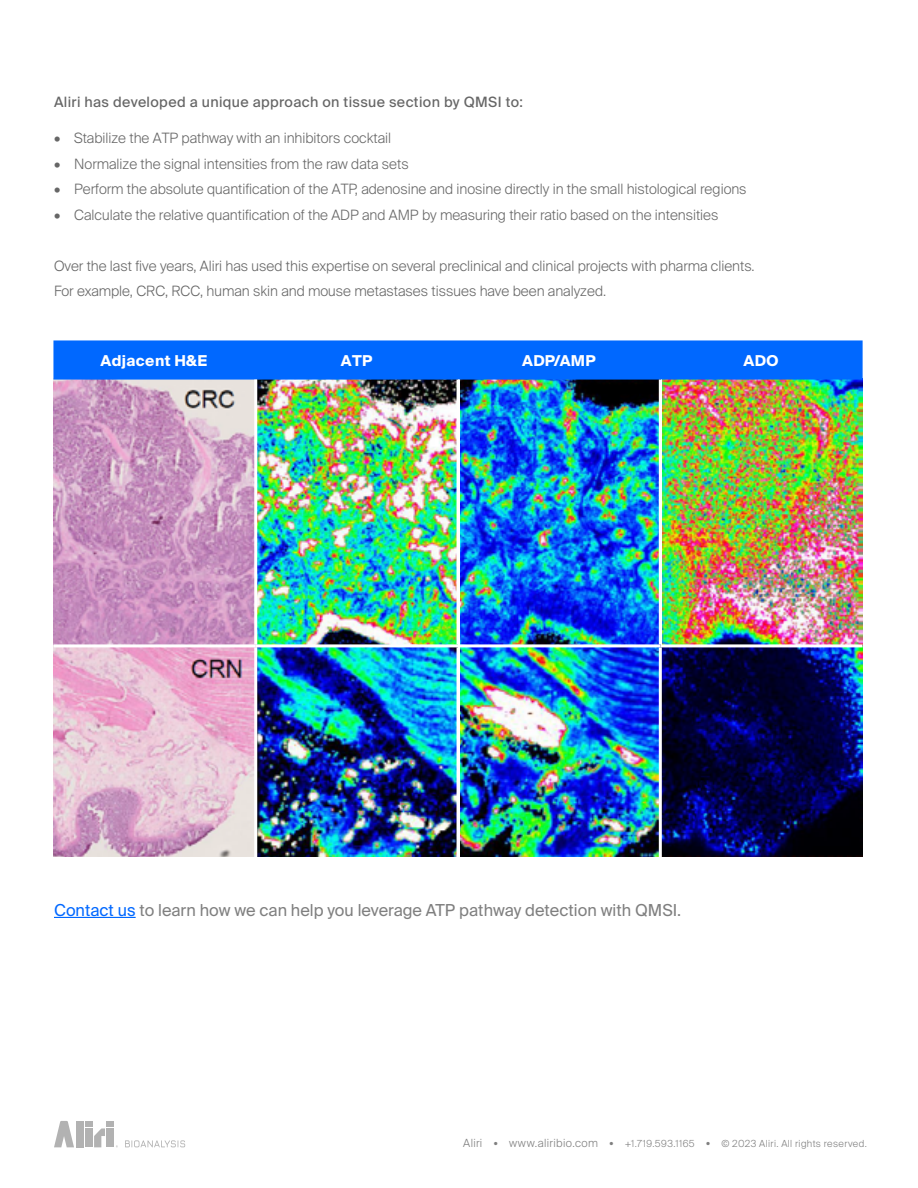
<style>
.page{position:relative;width:918px;height:1188px;background:#fff}
.page>*{position:absolute;margin:0;border:0;box-sizing:border-box;transform-origin:0 0}
.t1{font:16.5px "Suisse Intl";color:#7f7f7f}
.t2{font:700 15px "Suisse Intl";letter-spacing:.025em;color:#fff}
.t3{font:300 14.25px/25.5px "Suisse Intl";color:#666}
.t4{font:14.25px "Suisse Intl";letter-spacing:.025em;color:#666}
.t5{font:300 9.75px "Suisse Intl";letter-spacing:.04em;color:#7f7f7f}
.s1{color:#0068ff}
.s2{font-size:11.25px}
</style>
<div class="page">
<svg style="left:125px;top:1140px;width:60px;height:7px"></svg>
<div style="left:107px;top:1128px;width:7px;height:19px;background:#b2b2b2"></div>
<svg style="left:54px;top:1121px;width:20px;height:26px"></svg>
<div style="left:76px;top:1121px;width:7px;height:26px;background:#b2b2b2"></div>
<div style="left:85px;top:1128px;width:7px;height:19px;background:#b2b2b2"></div>
<svg style="left:94px;top:1128px;width:11px;height:19px"></svg>
<div style="left:85px;top:1121px;width:7px;height:6px;background:#b2b2b2"></div>
<div style="left:107px;top:1121px;width:7px;height:6px;background:#b2b2b2"></div>
<hr style="left:54px;top:917px;width:82px;height:1px;background:#0068ff">
<img style="left:460px;top:380px;width:402px;height:477px">
<img style="left:53px;top:380px;width:404px;height:477px">
<div style="left:53px;top:340px;width:810px;height:40px;background:#0068ff"></div>
<hr style="left:254px;top:380px;width:3px;height:264px;background:#fff">
<hr style="left:659px;top:380px;width:3px;height:264px;background:#fff">
<hr style="left:53px;top:644px;width:203px;height:3px;background:#fff">
<hr style="left:256px;top:644px;width:202px;height:3px;background:#fff">
<hr style="left:254px;top:647px;width:3px;height:212px;background:#fff">
<hr style="left:458px;top:644px;width:202px;height:3px;background:#fff">
<hr style="left:660px;top:644px;width:203px;height:3px;background:#fff">
<hr style="left:659px;top:647px;width:3px;height:212px;background:#fff">
<p class="t4" style="left:54px;top:94px;width:471px">Aliri has developed a unique approach on tissue section by QMSI to:</p>
<p class="t3" style="left:54px;top:126px;width:339px">• Stabilize the ATP pathway with an inhibitors cocktail</p>
<p class="t3" style="left:54px;top:151px;width:356px">• Normalize the signal intensities from the raw data sets</p>
<p class="t3" style="left:54px;top:177px;width:694px">• Perform the absolute quantification of the ATP, adenosine and inosine directly in the small histological regions</p>
<p class="t3" style="left:54px;top:202px;width:666px">• Calculate the relative quantification of the ADP and AMP by measuring their ratio based on the intensities</p>
<p class="t3" style="left:54px;top:253px;width:702px">Over the last five years, Aliri has used this expertise on several preclinical and clinical projects with pharma clients.<br>For example, CRC, RCC, human skin and mouse metastases tissues have been analyzed.</p>
<p class="t2" style="left:101px;top:352px;width:108px">Adjacent H&amp;E</p>
<p class="t2" style="left:341px;top:352px;width:33px">ATP</p>
<p class="t2" style="left:522px;top:352px;width:75px">ADP/AMP</p>
<p class="t2" style="left:743px;top:352px;width:37px">ADO</p>
<p class="t1" style="left:54px;top:900px;width:629px"><span class="s1">Contact us</span> to learn how we can help you leverage ATP pathway detection with QMSI.</p>
<p class="t5" style="left:463px;top:1138px;width:405px"><span class="s2">Aliri</span> <sup>•</sup> <span class="s2">www.aliribio.com</span> <sup>•</sup> +1.719.593.1165 <sup>•</sup> © 2023 Aliri. All rights reserved.</p>
</div>
